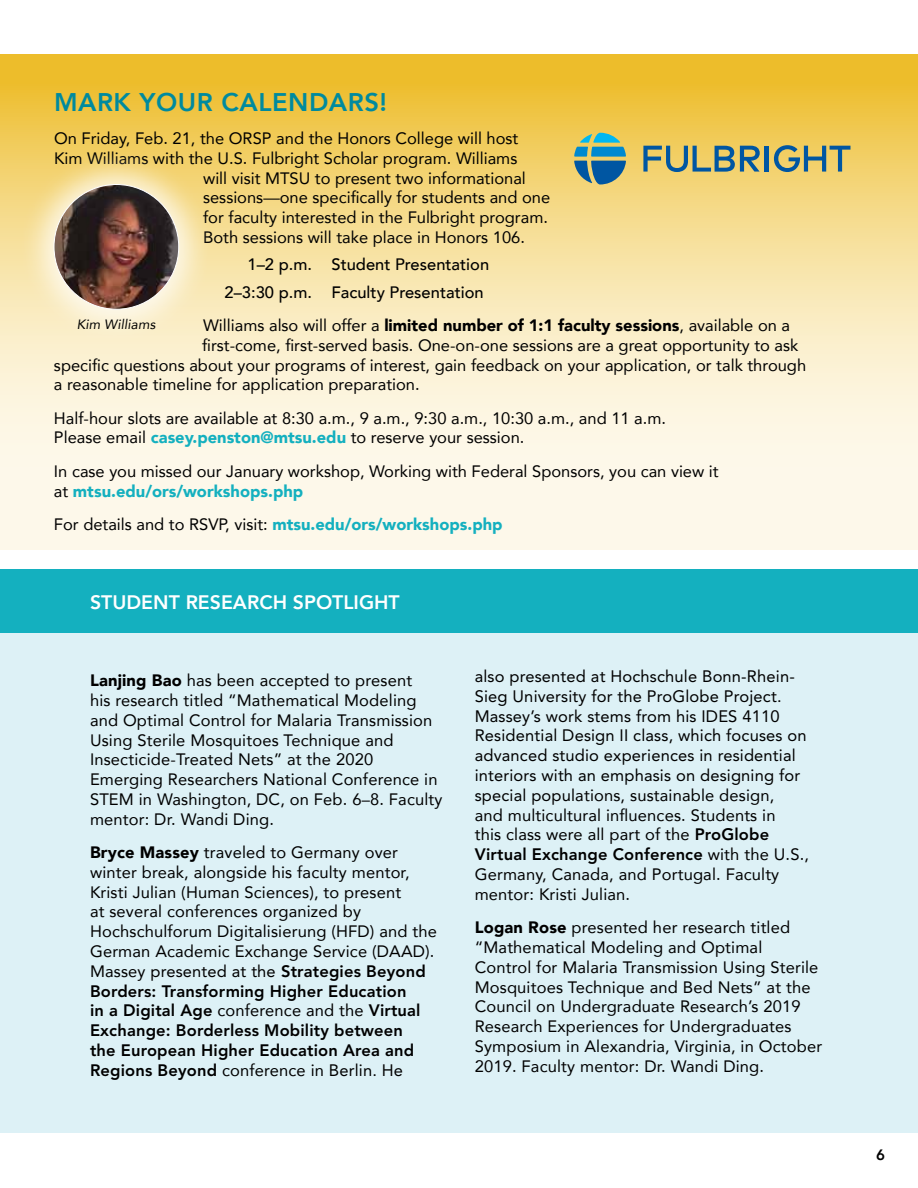
<style>
.page{position:relative;width:918px;height:1188px;background:#fff}
.page>*{position:absolute;margin:0;border:0;box-sizing:border-box;transform-origin:0 0}
.t1{font:800 25.5px "Avenir";letter-spacing:.02em;color:#008a9e}
.t2{font:800 19.5px "Avenir";color:#fff}
.t3{font:16.5px/19.8px "Avenir";letter-spacing:.01em;color:#000}
.t4{font:800 16.5px/19.8px "Avenir LT Std";letter-spacing:.01em;color:#000}
.t5{font:16.5px/19.8px "Avenir LT Std";letter-spacing:.01em;color:#000}
.t6{font:500 16.5px/27.3px "Avenir";color:#000}
.t7{font:800 15px "Avenir";color:#000}
.t8{font:italic 13.5px "Avenir";letter-spacing:.01em;color:#000}
.s1{font-weight:900}
.s2{font-weight:900;color:#14b0bf}
.s3{font-family:"Avenir";font-weight:400}
.s4{font-weight:400}
.s5{font-family:"Avenir LT Std"}
.s6{font-family:"Avenir LT Std";font-weight:800}
</style>
<div class="page">
<div style="left:0;top:615px;width:918px;height:518px;background:#ddf1f6"></div>
<svg style="left:0;top:54px;width:918px;height:496px;background:#f7e4a9"></svg>
<div style="left:19px;top:149px;width:195px;height:196px;background:#fff;opacity:.75"></div>
<img style="left:54px;top:184px;width:125px;height:125px;border-radius:62px">
<svg style="left:643px;top:146px;width:117px;height:26px;background:#8f9d7e"></svg>
<hr style="left:765px;top:146px;width:4px;height:26px;background:#0056a2">
<svg style="left:774px;top:145px;width:76px;height:27px;background:#9aa37b"></svg>
<svg style="left:574px;top:133px;width:52px;height:51px;background:#659996"></svg>
<div style="left:0;top:569px;width:918px;height:64px;background:#14b0bf"></div>
<h1 class="t1" style="left:54px;top:82px;width:335px">MARK YOUR CALENDARS!</h1>
<p class="t3" style="left:54px;top:128px;width:466px">On Friday, Feb. 21, the ORSP and the Honors College will host</p>
<p class="t3" style="left:54px;top:148px;width:465px">Kim Williams with the U.S. Fulbright Scholar program. Williams</p>
<p class="t3" style="left:203px;top:168px;width:324px">will visit MTSU to present two informational</p>
<p class="t3" style="left:203px;top:187px;width:349px">sessions—one specifically for students and one</p>
<p class="t3" style="left:203px;top:207px;width:346px">for faculty interested in the Fulbright program.</p>
<p class="t3" style="left:203px;top:227px;width:323px">Both sessions will take place in Honors 106.</p>
<p class="t6" style="left:225px;top:250px;width:266px;text-indent:23px">1–2 p.m. Student Presentation<br>2–3:30 p.m. Faculty Presentation</p>
<p class="t3" style="left:203px;top:315px;width:589px">Williams also will offer a <span class="s1">limited number of 1:1 faculty sessions</span>, available on a</p>
<p class="t3" style="left:202px;top:335px;width:598px">first-come, first-served basis. One-on-one sessions are a great opportunity to ask</p>
<p class="t3" style="left:54px;top:354px;width:754px">specific questions about your programs of interest, gain feedback on your application, or talk through</p>
<p class="t3" style="left:54px;top:374px;width:367px">a reasonable timeline for application preparation.</p>
<p class="t3" style="left:54px;top:408px;width:614px">Half-hour slots are available at 8:30 a.m., 9 a.m., 9:30 a.m., 10:30 a.m., and 11 a.m.<br>Please email <span class="s2">casey.penston@mtsu.edu</span> to reserve your session.</p>
<p class="t3" style="left:54px;top:461px;width:666px">In case you missed our January workshop, Working with Federal Sponsors, you can view it at <span class="s2">mtsu.edu/ors/workshops.php</span></p>
<p class="t3" style="left:54px;top:514px;width:450px">For details and to RSVP, visit: <span class="s2">mtsu.edu/ors/workshops.php</span></p>
<p class="t8" style="left:77px;top:316px;width:80px">Kim Williams</p>
<p class="t2" style="left:90px;top:587px;width:311px">STUDENT RESEARCH SPOTLIGHT</p>
<p class="t3" style="left:90px;top:670px;width:354px"><span class="s1">Lanjing Bao</span> has been accepted to present<br>his research titled “Mathematical Modeling and Optimal Control for Malaria Transmission Using Sterile Mosquitoes Technique and Insecticide-Treated Nets” at the 2020<br>Emerging Researchers National Conference in STEM in Washington, DC, on Feb. 6–8. Faculty mentor: Dr. Wandi Ding.</p>
<p class="t3" style="left:90px;top:842px;width:349px"><span class="s1">Bryce Massey</span> traveled to Germany over winter break, alongside his faculty mentor, Kristi Julian (Human Sciences), to present<br>at several conferences organized by Hochschulforum Digitalisierung (HFD) and the German Academic Exchange Service (DAAD).</p>
<p class="t4" style="left:90px;top:961px;width:337px"><span class="s3">Massey</span> <span class="s4">presented at the</span> Strategies Beyond Borders: Transforming Higher Education<br>in a Digital Age <span class="s3">conference and the</span> Virtual Exchange: Borderless Mobility between the European Higher Education Area and Regions Beyond <span class="s3">conference in</span> <span class="s4">Berlin. He</span></p>
<p class="t5" style="left:475px;top:667px;width:333px">also presented at Hochschule Bonn-Rhein-Sieg University for the ProGlobe Project.<br>Massey’s work stems from his IDES 4110<br>Residential Design II class, which focuses on advanced studio experiences in residential interiors with an emphasis on designing for</p>
<p class="t3" style="left:475px;top:785px;width:302px;text-align:justify"><span class="s5">special popul</span>ations, sustainable design, and multicultural influences. Students in this class were all part of the <span class="s6">ProGlobe</span></p>
<p class="t4" style="left:475px;top:845px;width:336px">Virtual Exchange Conference <span class="s3">with the U.S.,</span></p>
<p class="t3" style="left:475px;top:864px;width:306px">Germany, Canada, and Portugal. Faculty mentor: Kristi Julian.</p>
<p class="t3" style="left:475px;top:917px;width:349px"><span class="s1">Logan Rose</span> presented her research titled “Mathematical Modeling and Optimal Control for Malaria Transmission Using Sterile Mosquitoes Technique and Bed Nets” at the Council on Undergraduate Research’s 2019<br>Research Experiences for Undergraduates Symposium in Alexandria, Virginia, in October 2019. Faculty mentor: Dr. Wandi Ding.</p>
<p class="t7" style="left:876px;top:1143px;width:10px">6</p>
</div>
